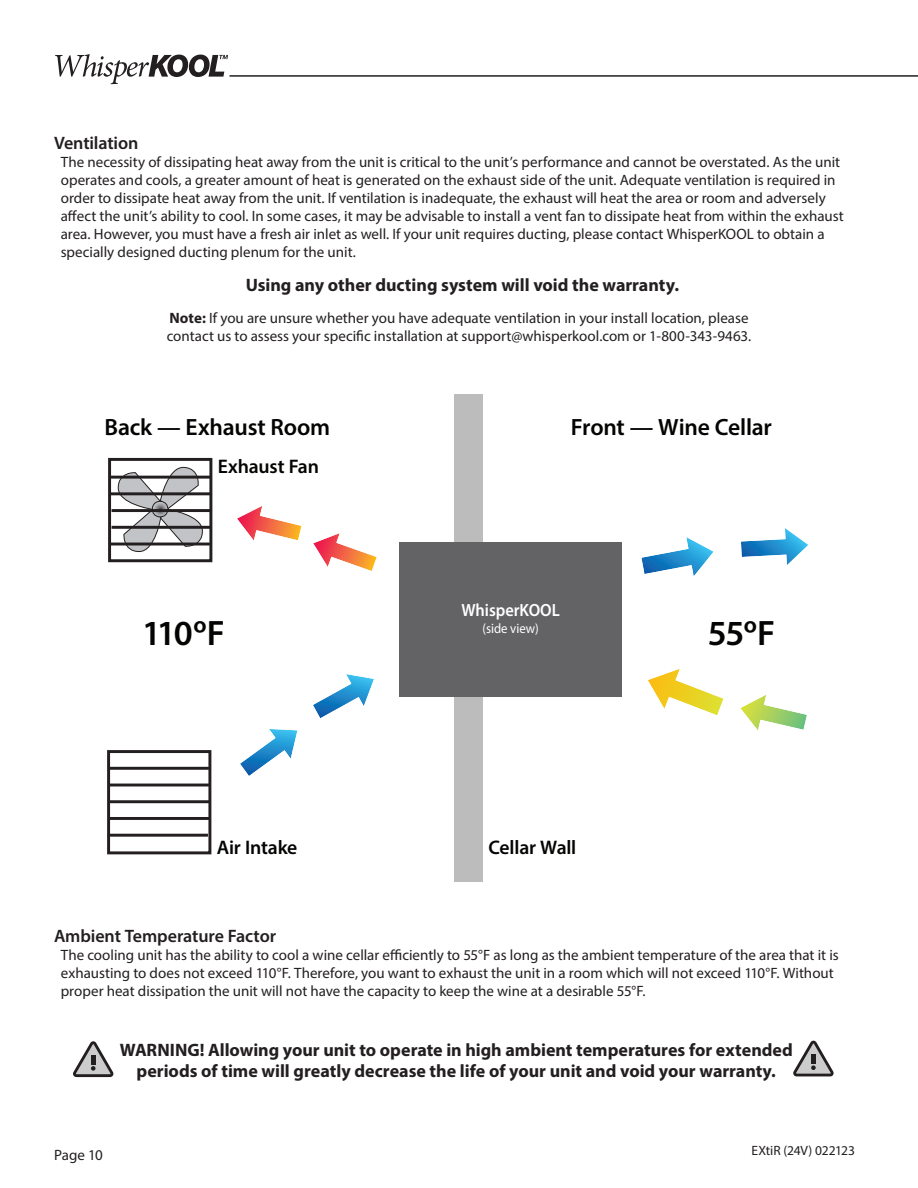
<style>
.page{position:relative;width:918px;height:1188px;background:#fff}
.page>*{position:absolute;margin:0;border:0;box-sizing:border-box;transform-origin:0 0}
.t1{font:600 35.4px "Myriad Pro";letter-spacing:-.02em;color:#040503}
.t2{font:600 23.55px "Myriad Pro";letter-spacing:-.01em;color:#040503}
.t3{font:600 19.65px "Myriad Pro";letter-spacing:-.01em;color:#040503}
.t4{font:700 18px/21px "Myriad Pro";color:#231f20;text-align:center}
.t5{font:600 18px "Myriad Pro";letter-spacing:-.005em;color:#231f20}
.t6{font:600 17.7px "Myriad Pro";color:#fff;scale:.92 1}
.t7{font:15px/18px "Myriad Pro";color:#231f20}
.t8{font:13.8px "Myriad Pro";color:#fff;scale:.92 1}
.t9{font:13.5px "Myriad Pro";letter-spacing:-.015em;color:#231f20}
.s1{font-weight:700}
</style>
<div class="page">
<svg style="left:55px;top:54px;width:173px;height:30px"></svg>
<hr style="left:230px;top:75px;width:688px;height:2px;background:#231f20">
<div style="left:108px;top:458px;width:104px;height:104px;border:3px solid #231f20"></div>
<svg style="left:117px;top:466px;width:85px;height:86px"></svg>
<div style="left:454px;top:394px;width:28px;height:488px;background:#bbbcbb"></div>
<div style="left:107px;top:750px;width:104px;height:104px;border:3px solid #231f20"></div>
<hr style="left:109px;top:767px;width:100px;height:3px;background:#231f20">
<hr style="left:109px;top:784px;width:100px;height:2px;background:#231f20">
<hr style="left:110px;top:800px;width:100px;height:3px;background:#231f20">
<hr style="left:110px;top:817px;width:100px;height:3px;background:#231f20">
<hr style="left:108px;top:834px;width:100px;height:3px;background:#231f20">
<hr style="left:111px;top:476px;width:100px;height:3px;background:#231f20">
<hr style="left:111px;top:492px;width:100px;height:3px;background:#231f20">
<hr style="left:112px;top:509px;width:100px;height:3px;background:#231f20">
<hr style="left:112px;top:526px;width:100px;height:3px;background:#231f20">
<hr style="left:110px;top:543px;width:100px;height:2px;background:#231f20">
<div style="left:400px;top:543px;width:222px;height:154px;background:#636366"></div>
<svg style="left:237px;top:506px;width:65px;height:35px"></svg>
<svg style="left:741px;top:528px;width:67px;height:37px"></svg>
<svg style="left:641px;top:537px;width:73px;height:39px"></svg>
<svg style="left:648px;top:669px;width:76px;height:46px"></svg>
<svg style="left:740px;top:695px;width:67px;height:35px"></svg>
<svg style="left:313px;top:533px;width:64px;height:38px"></svg>
<svg style="left:240px;top:729px;width:58px;height:47px"></svg>
<svg style="left:313px;top:674px;width:61px;height:44px"></svg>
<svg style="left:73px;top:1041px;width:41px;height:36px"></svg>
<svg style="left:793px;top:1041px;width:41px;height:35px"></svg>
<p class="t5" style="left:54px;top:136px;width:86px">Ventilation</p>
<p class="t7" style="left:61px;top:154px;width:785px">The necessity of dissipating heat away from the unit is critical to the unit’s performance and cannot be overstated. As the unit operates and cools, a greater amount of heat is generated on the exhaust side of the unit. Adequate ventilation is required in order to dissipate heat away from the unit. If ventilation is inadequate, the exhaust will heat the area or room and adversely affect the unit’s ability to cool. In some cases, it may be advisable to install a vent fan to dissipate heat from within the exhaust area. However, you must have a fresh air inlet as well. If your unit requires ducting, please contact WhisperKOOL to obtain a specially designed ducting plenum for the unit.</p>
<p class="t4" style="left:246px;top:276px;width:435px">Using any other ducting system will void the warranty.</p>
<p class="t7" style="left:167px;top:310px;width:586px"><span class="s1">Note:</span> If you are unsure whether you have adequate ventilation in your install location, please contact us to assess your specific installation at support@whisperkool.com or 1-800-343-9463.</p>
<h2 class="t2" style="left:105px;top:418px;width:227px">Back — Exhaust Room</h2>
<h3 class="t3" style="left:218px;top:459px;width:103px">Exhaust Fan</h3>
<h2 class="t2" style="left:571px;top:418px;width:203px">Front — Wine Cellar</h2>
<p class="t6" style="left:461px;top:604px;width:109px">WhisperKOOL</p>
<p class="t8" style="left:482px;top:623px;width:63px">(side view)</p>
<h1 class="t1" style="left:142px;top:620px;width:84px">110ºF</h1>
<h1 class="t1" style="left:708px;top:620px;width:69px">55ºF</h1>
<h3 class="t3" style="left:217px;top:840px;width:82px">Air Intake</h3>
<h3 class="t3" style="left:488px;top:840px;width:90px">Cellar Wall</h3>
<p class="t5" style="left:54px;top:929px;width:224px">Ambient Temperature Factor</p>
<p class="t7" style="left:61px;top:948px;width:780px">The cooling unit has the ability to cool a wine cellar efficiently to 55°F as long as the ambient temperature of the area that it is exhausting to does not exceed 110°F. Therefore, you want to exhaust the unit in a room which will not exceed 110°F. Without proper heat dissipation the unit will not have the capacity to keep the wine at a desirable 55°F.</p>
<p class="t4" style="left:120px;top:1041px;width:675px">WARNING! Allowing your unit to operate in high ambient temperatures for extended periods of time will greatly decrease the life of your unit and void your warranty.</p>
<p class="t7" style="left:54px;top:1148px;width:50px">Page 10</p>
<p class="t9" style="left:752px;top:1144px;width:105px">EXtiR (24V) 022123</p>
</div>
